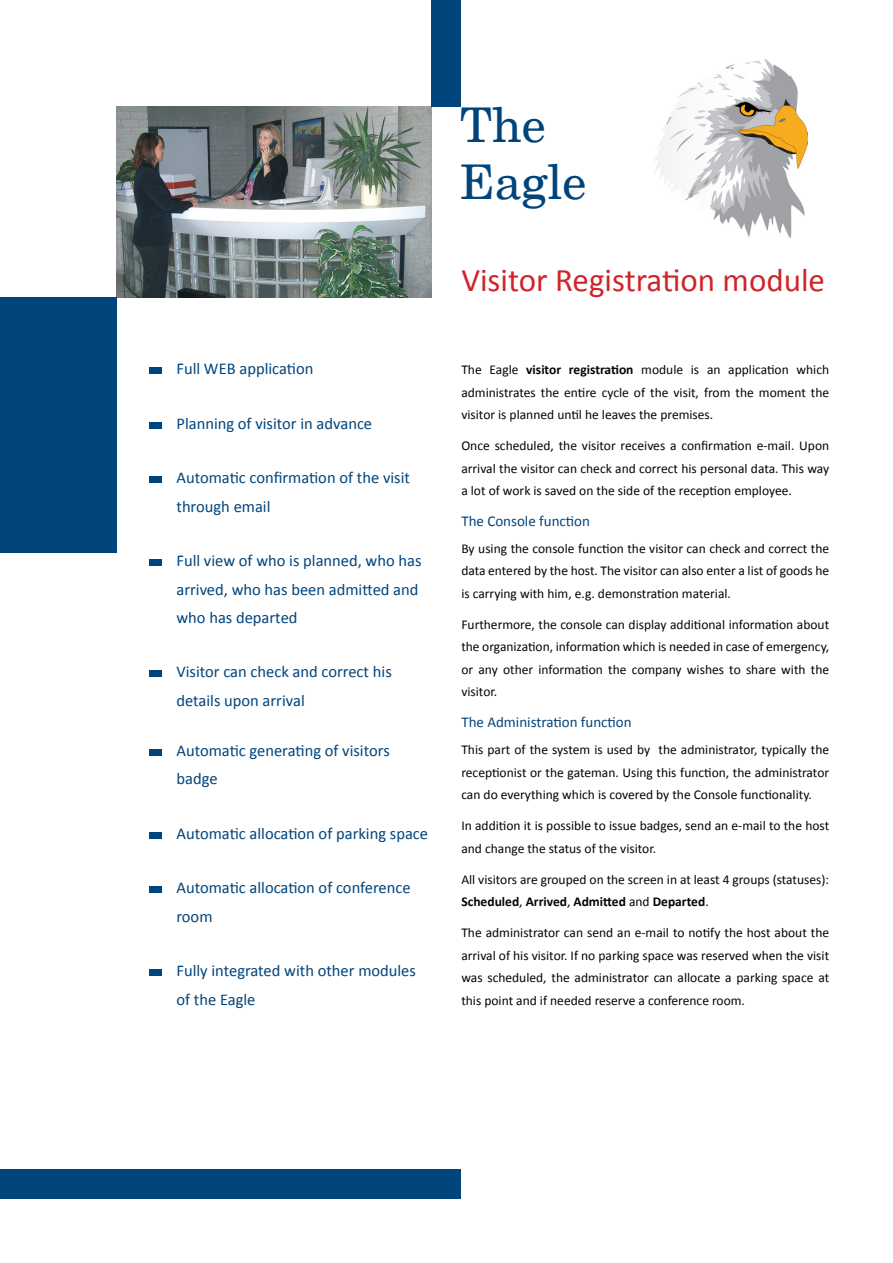
<style>
.page{position:relative;width:893px;height:1263px;background:#fff}
.page>*{position:absolute;margin:0;border:0;box-sizing:border-box;transform-origin:0 0}
.t1{font:48px/57.6px "New Century Schlbk";color:#00447c}
.t2{font:33px "Calibri";color:#d1232a}
.t3{font:16.5px/28.5px "Calibri";color:#00447c}
.t4{font:15px "Calibri";color:#00447c}
.t5{font:13.5px/22.5px "Calibri";color:#040503;text-align:justify}
.s1{font-weight:700}
</style>
<div class="page">
<img style="left:117px;top:106px;width:315px;height:192px">
<div style="left:432px;top:0;width:29px;height:106px;background:#00447c"></div>
<div style="left:0;top:298px;width:117px;height:255px;background:#00447c"></div>
<div style="left:0;top:1169px;width:461px;height:30px;background:#00447c"></div>
<div style="left:149px;top:367px;width:13px;height:7px;background:#00447c"></div>
<div style="left:149px;top:422px;width:13px;height:7px;background:#00447c"></div>
<div style="left:149px;top:476px;width:13px;height:7px;background:#00447c"></div>
<div style="left:149px;top:559px;width:13px;height:7px;background:#00447c"></div>
<div style="left:149px;top:670px;width:13px;height:7px;background:#00447c"></div>
<div style="left:149px;top:749px;width:13px;height:7px;background:#00447c"></div>
<div style="left:149px;top:832px;width:13px;height:7px;background:#00447c"></div>
<div style="left:149px;top:886px;width:13px;height:7px;background:#00447c"></div>
<div style="left:149px;top:969px;width:13px;height:7px;background:#00447c"></div>
<img style="left:654px;top:60px;width:153px;height:178px">
<p class="t3" style="left:176px;top:354px;width:138px">Full WEB application</p>
<p class="t3" style="left:176px;top:408px;width:197px">Planning of visitor in advance</p>
<p class="t3" style="left:176px;top:462px;width:235px">Automatic confirmation of the visit through email</p>
<p class="t3" style="left:176px;top:545px;width:247px">Full view of who is planned, who has arrived, who has been admitted and who has departed</p>
<p class="t3" style="left:176px;top:657px;width:217px">Visitor can check and correct his details upon arrival</p>
<p class="t3" style="left:176px;top:735px;width:215px">Automatic generating of visitors badge</p>
<p class="t3" style="left:176px;top:818px;width:253px">Automatic allocation of parking space</p>
<p class="t3" style="left:176px;top:872px;width:236px">Automatic allocation of conference room</p>
<p class="t3" style="left:176px;top:955px;width:241px">Fully integrated with other modules of the Eagle</p>
<p class="t1" style="left:460px;top:96px;width:128px">The<br>Eagle</p>
<p class="t2" style="left:461px;top:260px;width:365px">Visitor Registration module</p>
<p class="t5" style="left:461px;top:358px;width:369px">The Eagle <span class="s1">visitor registration</span> module is an application which administrates the entire cycle of the visit, from the moment the visitor is planned until he leaves the premises.</p>
<p class="t5" style="left:461px;top:434px;width:369px">Once scheduled, the visitor receives a confirmation e-mail. Upon arrival the visitor can check and correct his personal data. This way a lot of work is saved on the side of the reception employee.</p>
<p class="t4" style="left:461px;top:512px;width:130px">The Console function</p>
<p class="t5" style="left:461px;top:536px;width:369px">By using the console function the visitor can check and correct the data entered by the host. The visitor can also enter a list of goods he is carrying with him, e.g. demonstration material.</p>
<p class="t5" style="left:461px;top:612px;width:369px">Furthermore, the console can display additional information about the organization, information which is needed in case of emergency, or any other information the company wishes to share with the visitor.</p>
<p class="t4" style="left:461px;top:713px;width:172px">The Administration function</p>
<p class="t5" style="left:461px;top:738px;width:369px">This part of the system is used by the administrator, typically the receptionist or the gateman. Using this function, the administrator can do everything which is covered by the Console functionality.</p>
<p class="t5" style="left:461px;top:814px;width:369px">In addition it is possible to issue badges, send an e-mail to the host and change the status of the visitor.</p>
<p class="t5" style="left:461px;top:867px;width:369px">All visitors are grouped on the screen in at least 4 groups (statuses):<br><span class="s1">Scheduled</span>, <span class="s1">Arrived</span>, <span class="s1">Admitted</span> and <span class="s1">Departed</span>.</p>
<p class="t5" style="left:461px;top:921px;width:369px">The administrator can send an e-mail to notify the host about the arrival of his visitor. If no parking space was reserved when the visit was scheduled, the administrator can allocate a parking space at this point and if needed reserve a conference room.</p>
</div>
